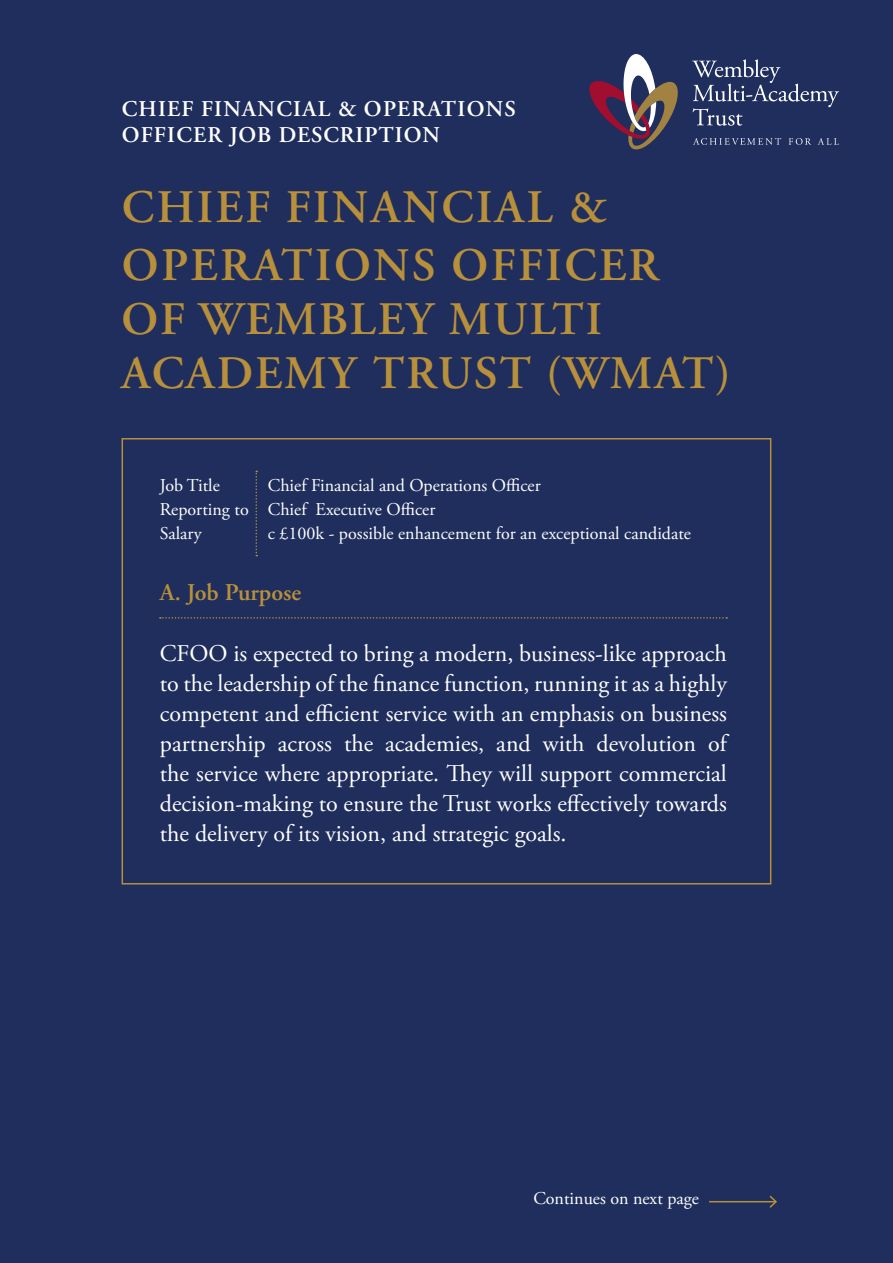
<style>
.page{position:relative;width:893px;height:1263px;background:#1f2e5c}
.page>*{position:absolute;margin:0;border:0;box-sizing:border-box;transform-origin:0 0}
.t1{font:600 46.5px/58.5px "Adobe Garamond Pro";letter-spacing:.04em;color:#b8903b}
.t2{font:24px/30px "Adobe Garamond Pro";color:#fff;text-align:justify}
.t3{font:600 24px "Adobe Garamond Pro";color:#b8903b}
.t4{font:600 22.5px/25.5px "Adobe Garamond Pro";letter-spacing:.055em;color:#fff}
.t5{font:18px/24px "Adobe Garamond Pro";color:#fff}
</style>
<div class="page">
<div style="left:122px;top:438px;width:649px;height:446px;border:2px solid #b8903b"></div>
<svg style="left:160px;top:617px;width:567px;height:2px"></svg>
<hr style="left:709px;top:1201px;width:67px;height:1px;background:#b8903b">
<svg style="left:768px;top:1195px;width:9px;height:13px"></svg>
<svg style="left:589px;top:54px;width:89px;height:96px"></svg>
<svg style="left:693px;top:138px;width:88px;height:7px"></svg>
<svg style="left:789px;top:138px;width:22px;height:7px"></svg>
<svg style="left:818px;top:138px;width:21px;height:7px"></svg>
<svg style="left:692px;top:59px;width:147px;height:67px"></svg>
<svg style="left:255px;top:471px;width:2px;height:85px"></svg>
<p class="t4" style="left:122px;top:97px;width:396px">CHIEF FINANCIAL &amp; OPERATIONS<br>OFFICER JOB DESCRIPTION</p>
<h1 class="t1" style="left:122px;top:178px;width:539px">CHIEF FINANCIAL &amp;<br>OPERATIONS OFFICER</h1>
<h1 class="t1" style="left:122px;top:293px;width:610px;line-height:54px">OF WEMBLEY MULTI<br>ACADEMY TRUST (WMAT)</h1>
<p class="t5" style="left:160px;top:474px;width:61px">Job Title</p>
<p class="t5" style="left:160px;top:474px;width:382px;text-indent:108px">Chief Financial and Operations Officer<br>Reporting to Chief Executive Officer<br>Salary</p>
<p class="t5" style="left:268px;top:522px;width:425px">c £100k - possible enhancement for an exceptional candidate</p>
<p class="t3" style="left:160px;top:578px;width:143px">A. Job Purpose</p>
<p class="t2" style="left:160px;top:639px;width:569px">CFOO is expected to bring a modern, business-like approach to the leadership of the finance function, running it as a highly competent and efficient service with an emphasis on business partnership across the academies, and with devolution of the service where appropriate. They will support commercial decision-making to ensure the Trust works effectively towards the delivery of its vision, and strategic goals.</p>
<p class="t5" style="left:533px;top:1187px;width:167px">Continues on next page</p>
</div>
